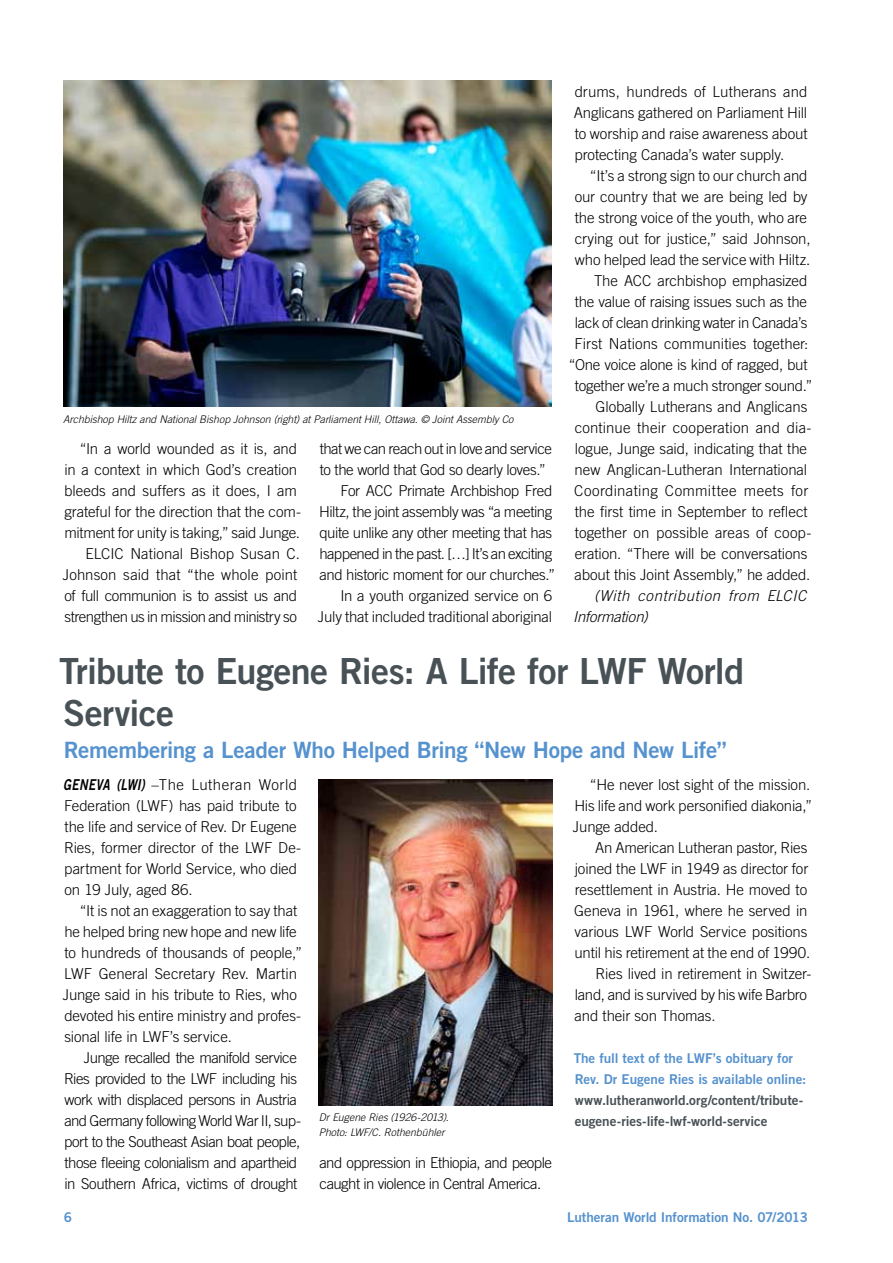
<style>
.page{position:relative;width:893px;height:1263px;background:#fff}
.page>*{position:absolute;margin:0;border:0;box-sizing:border-box;transform-origin:0 0}
.t1{font:36px/42px "Trade Gothic LT Std Bd 2";letter-spacing:-.02em;color:#485156}
.t2{font:22.5px "Trade Gothic LT Std Bd 2";letter-spacing:-.015em;color:#5692ce}
.t3{font:300 15px/21px "Trade Gothic LT Std";letter-spacing:-.01em;color:#000}
.t4{font:300 15px/21px "Trade Gothic LT Std";letter-spacing:-.035em;color:#000}
.t5{font:300 15px "Trade Gothic LT Std";letter-spacing:-.03em;color:#000}
.t6{font:italic 300 15px/21px "Trade Gothic LT Std";letter-spacing:.035em;color:#000}
.t7{font:300 15px "Trade Gothic LT Std";letter-spacing:-.04em;color:#000}
.t8{font:300 15px "Trade Gothic LT Std";letter-spacing:.01em;color:#000}
.t9{font:300 15px "Trade Gothic LT Std";letter-spacing:.025em;color:#000}
.t10{font:13.5px/21px "Trade Gothic LT Std Bd 2";letter-spacing:-.005em;color:#5692ce}
.t11{font:13.5px/21px "Trade Gothic LT Std Bd 2";letter-spacing:-.005em;color:#485156}
.t12{font:italic 300 10.5px/15px "Trade Gothic LT Std";letter-spacing:.005em;color:#000}
.s1{font-family:"Trade Gothic LT Std Bd 2 Obl";font-weight:400}
</style>
<div class="page">
<img style="left:319px;top:779px;width:234px;height:326px">
<img style="left:64px;top:81px;width:488px;height:325px">
<p class="t3" style="left:574px;top:81px;width:235px;text-align:justify">drums, hundreds of Lutherans and Anglicans gathered on Parliament Hill to worship and raise awareness about protecting Canada’s water supply.</p>
<p class="t3" style="left:590px;top:165px;width:219px">“It’s a strong sign to our church and</p>
<p class="t3" style="left:575px;top:186px;width:234px">our country that we are being led by</p>
<p class="t3" style="left:575px;top:207px;width:234px">the strong voice of the youth, who are</p>
<p class="t3" style="left:575px;top:228px;width:237px">crying out for justice,” said Johnson,</p>
<p class="t3" style="left:575px;top:249px;width:237px">who helped lead the service with Hiltz.</p>
<p class="t3" style="left:594px;top:270px;width:215px">The ACC archbishop emphasized</p>
<p class="t3" style="left:575px;top:291px;width:234px">the value of raising issues such as the</p>
<p class="t3" style="left:575px;top:312px;width:234px">lack of clean drinking water in Canada’s</p>
<p class="t3" style="left:574px;top:333px;width:236px">First Nations communities together:</p>
<p class="t3" style="left:569px;top:354px;width:240px">“One voice alone is kind of ragged, but</p>
<p class="t3" style="left:575px;top:375px;width:239px">together we’re a much stronger sound.”</p>
<p class="t3" style="left:596px;top:396px;width:213px">Globally Lutherans and Anglicans</p>
<p class="t8" style="left:575px;top:419px;width:238px">continue their cooperation and dia-</p>
<p class="t3" style="left:575px;top:438px;width:234px">logue, Junge said, indicating that the</p>
<p class="t3" style="left:575px;top:459px;width:234px">new Anglican-Lutheran International</p>
<p class="t9" style="left:574px;top:482px;width:236px">Coordinating Committee meets for</p>
<p class="t3" style="left:575px;top:501px;width:234px">the first time in September to reflect</p>
<p class="t3" style="left:575px;top:522px;width:238px">together on possible areas of coop-</p>
<p class="t3" style="left:575px;top:543px;width:234px">eration. “There will be conversations</p>
<p class="t3" style="left:575px;top:564px;width:237px">about this Joint Assembly,” he added.</p>
<p class="t6" style="left:573px;top:586px;width:235px;text-indent:21px">(With contribution from ELCIC<br>Information)</p>
<h1 class="t1" style="left:59px;top:650px;width:686px">Tribute to Eugene Ries: A Life for LWF World<br>Service</h1>
<h2 class="t2" style="left:64px;top:736px;width:664px">Remembering a Leader Who Helped Bring “New Hope and New Life”</h2>
<p class="t3" style="left:63px;top:774px;width:239px"><span class="s1">GENEVA (LWI)</span> –The Lutheran World<br>Federation (LWF) has paid tribute to the life and service of Rev. Dr Eugene<br>Ries, former director of the LWF De&shy;partment for World Service, who died on 19 July, aged 86.</p>
<p class="t3" style="left:63px;top:900px;width:241px;text-indent:17px">“It is not an exaggeration to say that he helped bring new hope and new life to hundreds of thousands of people,” LWF General Secretary Rev. Martin Junge said in his tribute to Ries, who devoted his entire ministry and profes&shy;sional life in LWF’s service.</p>
<p class="t4" style="left:64px;top:1047px;width:238px;text-indent:20px">Junge recalled the manifold service Ries provided to the LWF including his work with displaced persons in Austria and Germany following World War II, sup&shy;port to the Southeast Asian boat people, those fleeing colonialism and apartheid in Southern Africa, victims of drought</p>
<p class="t12" style="left:63px;top:412px;width:452px">Archbishop Hiltz and National Bishop Johnson (right) at Parliament Hill, Ottawa. © Joint Assembly Co</p>
<p class="t3" style="left:63px;top:438px;width:240px;text-align:right">“In a world wounded as it is, and<br>in a context in which God’s creation bleeds and suffers as it does, I am grateful for the direction that the com&shy;mitment for unity is taking,” said Junge.<br>ELCIC National Bishop Susan C.<br>Johnson said that “the whole point of full communion is to assist us and strengthen us in mission and ministry so</p>
<p class="t4" style="left:320px;top:438px;width:234px">that we can reach out in love and service</p>
<p class="t3" style="left:320px;top:459px;width:228px">to the world that God so dearly loves.”</p>
<p class="t5" style="left:340px;top:482px;width:213px">For ACC Primate Archbishop Fred</p>
<p class="t3" style="left:319px;top:501px;width:235px">Hiltz, the joint assembly was “a meeting</p>
<p class="t5" style="left:320px;top:524px;width:234px">quite unlike any other meeting that has</p>
<p class="t7" style="left:319px;top:545px;width:234px">happened in the past. […] It’s an exciting</p>
<p class="t5" style="left:319px;top:566px;width:237px">and historic moment for our churches.”</p>
<p class="t3" style="left:340px;top:585px;width:213px">In a youth organized service on 6</p>
<p class="t3" style="left:318px;top:606px;width:236px">July that included traditional aboriginal</p>
<p class="t3" style="left:573px;top:774px;width:241px;text-indent:17px">“He never lost sight of the mission.<br>His life and work personified diakonia,”<br>Junge added.</p>
<p class="t3" style="left:595px;top:837px;width:214px">An American Lutheran pastor, Ries</p>
<p class="t3" style="left:575px;top:858px;width:235px">joined the LWF in 1949 as director for</p>
<p class="t3" style="left:575px;top:879px;width:234px">resettlement in Austria. He moved to</p>
<p class="t3" style="left:574px;top:900px;width:235px">Geneva in 1961, where he served in</p>
<p class="t3" style="left:575px;top:921px;width:234px">various LWF World Service positions</p>
<p class="t3" style="left:574px;top:942px;width:237px">until his retirement at the end of 1990.</p>
<p class="t3" style="left:596px;top:963px;width:217px">Ries lived in retirement in Switzer-</p>
<p class="t3" style="left:575px;top:984px;width:234px">land, and is survived by his wife Barbro</p>
<p class="t3" style="left:575px;top:1005px;width:143px">and their son Thomas.</p>
<p class="t10" style="left:574px;top:1048px;width:234px">The full text of the LWF’s obituary for<br>Rev. Dr Eugene Ries is available online:</p>
<p class="t11" style="left:575px;top:1090px;width:230px">www.lutheranworld.org/content/tribute&shy;eugene-ries-life-lwf-world-service</p>
<p class="t12" style="left:319px;top:1110px;width:131px">Dr Eugene Ries (1926-2013).<br>Photo: LWF/C. Rothenbühler</p>
<p class="t4" style="left:319px;top:1152px;width:234px">and oppression in Ethiopia, and people caught in violence in Central America.</p>
<p class="t10" style="left:64px;top:1206px;width:10px">6</p>
<p class="t10" style="left:567px;top:1206px;width:242px">Lutheran World Information No. 07/2013</p>
</div>
